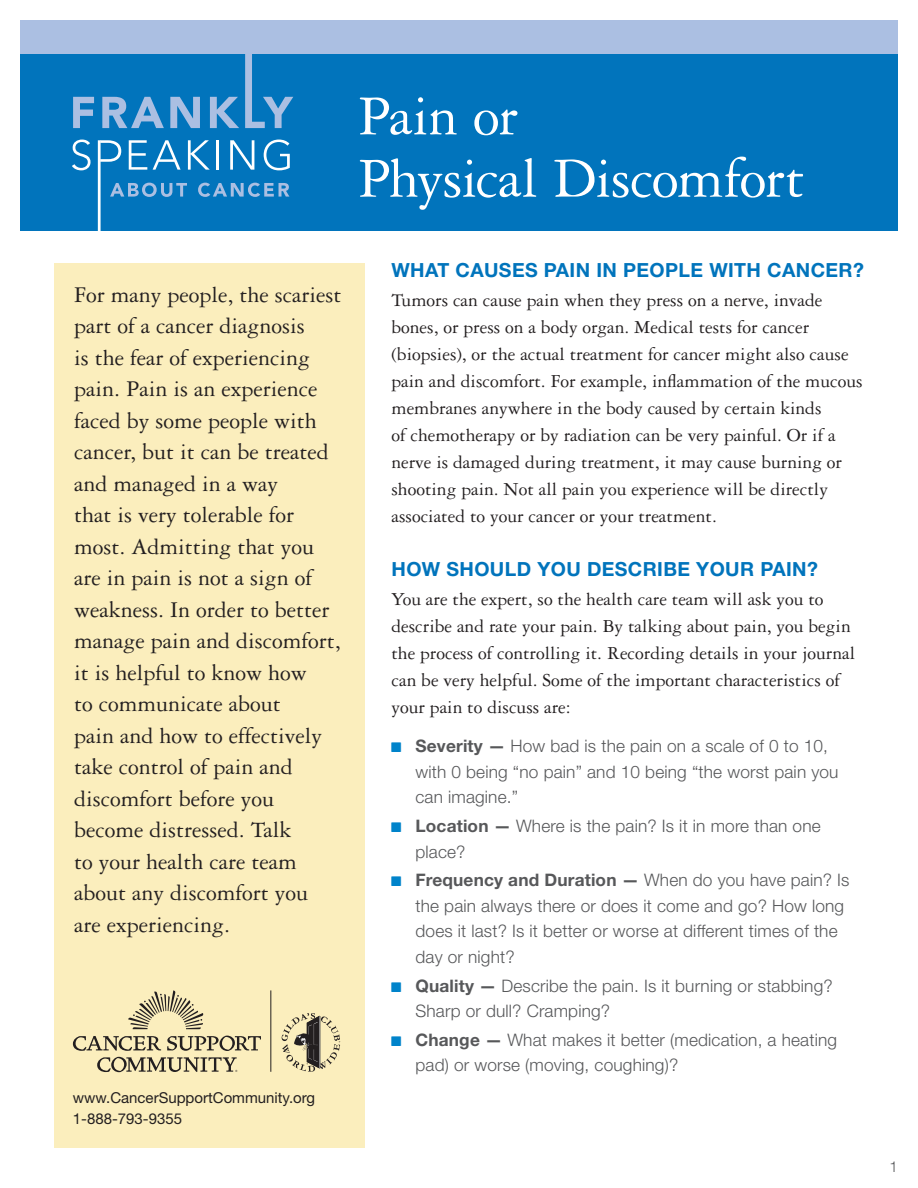
<style>
.page{position:relative;width:918px;height:1188px;background:#fff}
.page>*{position:absolute;margin:0;border:0;box-sizing:border-box;transform-origin:0 0}
.header_1{font:60px/62.2px "Garamond Three";letter-spacing:-.02em;color:#fff}
.intro{font:24px/31.5px "Garamond Three";color:#231f20}
.body_copy{font:19.5px/27px "Garamond Three";color:#231f20}
.subhead{font:700 19.5px "Helvetica Neue LT Std";letter-spacing:.02em;color:#0174bc}
.t1{font:300 17.25px/25.5px "Helvetica Neue LT Std";letter-spacing:.01em;color:#57585a}
.t2{font:15px/21px "Helvetica Neue LT Std";color:#231f20}
.t3{font:300 15px "Helvetica Neue LT Std";color:#57585a}
.s1{font-weight:700}
</style>
<div class="page">
<div style="left:20px;top:53px;width:878px;height:178px;background:#0174bc"></div>
<div style="left:20px;top:20px;width:878px;height:34px;background:#abbfe2"></div>
<svg style="left:73px;top:97px;width:21px;height:31px"></svg>
<svg style="left:102px;top:97px;width:62px;height:31px"></svg>
<svg style="left:170px;top:97px;width:30px;height:31px"></svg>
<svg style="left:210px;top:97px;width:29px;height:31px"></svg>
<svg style="left:245px;top:54px;width:48px;height:74px"></svg>
<svg style="left:72px;top:140px;width:19px;height:30px"></svg>
<hr style="left:98px;top:140px;width:3px;height:94px;background:#fff">
<svg style="left:129px;top:140px;width:18px;height:30px"></svg>
<svg style="left:153px;top:140px;width:28px;height:30px"></svg>
<svg style="left:188px;top:140px;width:22px;height:30px"></svg>
<hr style="left:216px;top:140px;width:3px;height:30px;background:#fff">
<svg style="left:230px;top:140px;width:24px;height:30px"></svg>
<svg style="left:264px;top:140px;width:26px;height:30px"></svg>
<svg style="left:110px;top:183px;width:77px;height:14px"></svg>
<svg style="left:198px;top:183px;width:91px;height:14px"></svg>
<svg style="left:100px;top:140px;width:21px;height:22px"></svg>
<div style="left:54px;top:263px;width:310px;height:885px;background:#fbeebd"></div>
<svg style="left:282px;top:1013px;width:58px;height:59px"></svg>
<svg style="left:73px;top:1036px;width:188px;height:15px"></svg>
<svg style="left:128px;top:990px;width:76px;height:39px"></svg>
<svg style="left:97px;top:1057px;width:140px;height:15px"></svg>
<hr style="left:270px;top:990px;width:1px;height:82px;background:#231f20">
<p class="header_1" style="left:358px;top:85px;width:449px">Pain or<br>Physical Discomfort</p>
<p class="intro" style="left:74px;top:279px;width:269px">For many people, the scariest part of a cancer diagnosis<br>is the fear of experiencing pain. Pain is an experience faced by some people with cancer, but it can be treated and managed in a way<br>that is very tolerable for most. Admitting that you are in pain is not a sign of weakness. In order to better manage pain and discomfort, it is helpful to know how<br>to communicate about<br>pain and how to effectively take control of pain and discomfort before you become distressed. Talk<br>to your health care team about any discomfort you<br>are experiencing.</p>
<p class="t2" style="left:73px;top:1087px;width:244px">www.CancerSupportCommunity.org<br>1-888-793-9355</p>
<p class="subhead" style="left:392px;top:258px;width:474px">WHAT CAUSES PAIN IN PEOPLE WITH CANCER?</p>
<p class="body_copy" style="left:392px;top:287px;width:473px">Tumors can cause pain when they press on a nerve, invade bones, or press on a body organ. Medical tests for cancer (biopsies), or the actual treatment for cancer might also cause pain and discomfort. For example, inflammation of the mucous membranes anywhere in the body caused by certain kinds<br>of chemotherapy or by radiation can be very painful. Or if a nerve is damaged during treatment, it may cause burning or shooting pain. Not all pain you experience will be directly associated to your cancer or your treatment.</p>
<p class="subhead" style="left:392px;top:557px;width:428px">HOW SHOULD YOU DESCRIBE YOUR PAIN?</p>
<p class="body_copy" style="left:392px;top:586px;width:465px">You are the expert, so the health care team will ask you to describe and rate your pain. By talking about pain, you begin the process of controlling it. Recording details in your journal can be very helpful. Some of the important characteristics of your pain to discuss are:</p>
<p class="t1" style="left:416px;top:733px;width:425px"><span class="s1">Severity —</span> How bad is the pain on a scale of 0 to 10, with 0 being “no pain” and 10 being “the worst pain you can imagine.”</p>
<p class="t1" style="left:416px;top:813px;width:407px"><span class="s1">Location —</span> Where is the pain? Is it in more than one place?</p>
<p class="t1" style="left:416px;top:867px;width:436px"><span class="s1">Frequency and Duration —</span> When do you have pain? Is the pain always there or does it come and go? How long does it last? Is it better or worse at different times of the day or night?</p>
<p class="t1" style="left:416px;top:972px;width:419px"><span class="s1">Quality —</span> Describe the pain. Is it burning or stabbing?<br>Sharp or dull? Cramping?</p>
<p class="t1" style="left:416px;top:1027px;width:423px"><span class="s1">Change —</span> What makes it better (medication, a heating pad) or worse (moving, coughing)?</p>
<p class="t3" style="left:889px;top:1157px;width:10px">1</p>
</div>
